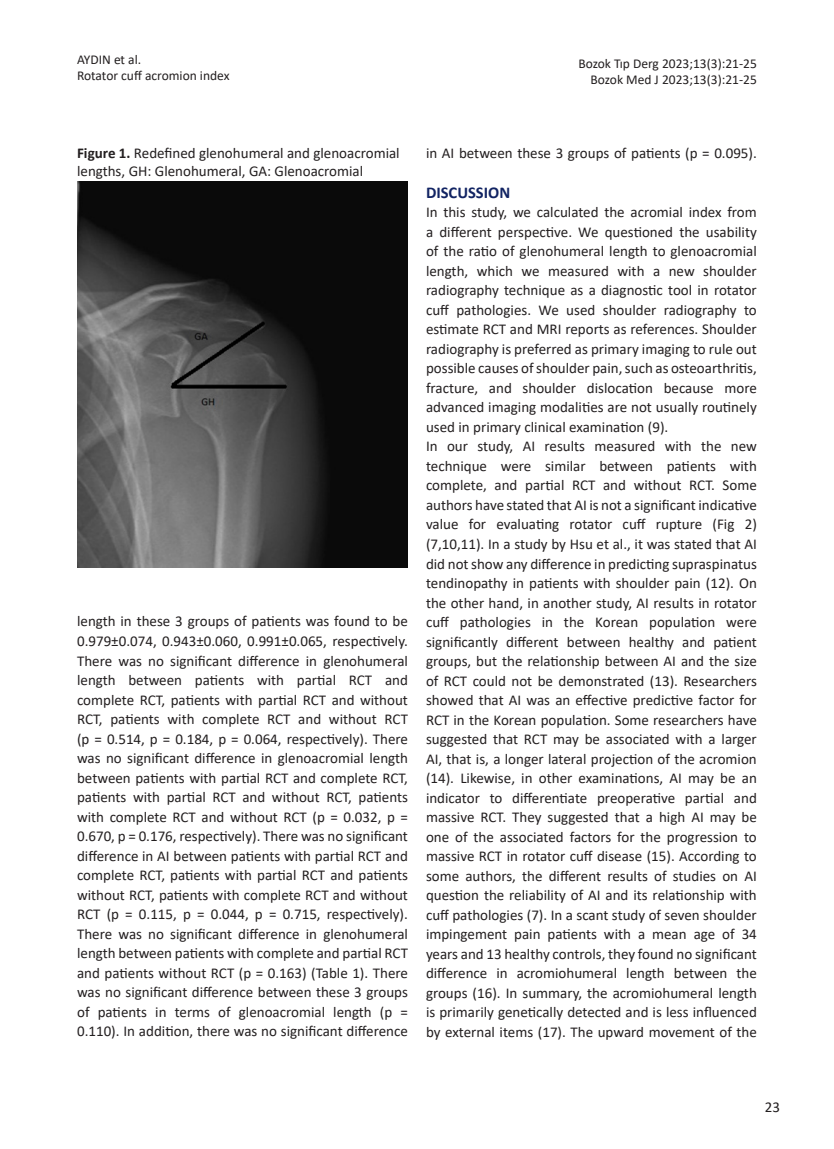
<style>
.page{position:relative;width:834px;height:1149px;background:#fff}
.page>*{position:absolute;margin:0;border:0;box-sizing:border-box;transform-origin:0 0}
.BAŞLIK{font:700 16.5px "Calibri";color:#122463}
.t1{font:15px/19.5px "Calibri";color:#231f20;text-align:justify}
.t2{font:13.5px "Calibri";color:#231f20}
.s1{font-weight:700}
</style>
<div class="page">
<img style="left:77px;top:181px;width:331px;height:386px">
<p class="t2" style="left:77px;top:50px;width:66px">AYDIN et al.</p>
<p class="t2" style="left:77px;top:66px;width:154px">Rotator cuff acromion index</p>
<p class="t2" style="left:578px;top:54px;width:180px">Bozok Tıp Derg 2023;13(3):21-25</p>
<p class="t2" style="left:590px;top:71px;width:168px">Bozok Med J 2023;13(3):21-25</p>
<p class="t1" style="left:77px;top:144px;width:324px;line-height:18px"><span class="s1">Figure 1.</span> Redefined glenohumeral and glenoacromial lengths, GH: Glenohumeral, GA: Glenoacromial</p>
<p class="t1" style="left:77px;top:611px;width:332px">length in these 3 groups of patients was found to be 0.979±0.074, 0.943±0.060, 0.991±0.065, respectively.<br>There was no significant difference in glenohumeral length between patients with partial RCT and complete RCT, patients with partial RCT and without RCT, patients with complete RCT and without RCT (p = 0.514, p = 0.184, p = 0.064, respectively). There was no significant difference in glenoacromial length between patients with partial RCT and complete RCT, patients with partial RCT and without RCT, patients with complete RCT and without RCT (p = 0.032, p = 0.670, p = 0.176, respectively). There was no significant difference in AI between patients with partial RCT and complete RCT, patients with partial RCT and patients without RCT, patients with complete RCT and without RCT (p = 0.115, p = 0.044, p = 0.715, respectively).<br>There was no significant difference in glenohumeral length between patients with complete and partial RCT and patients without RCT (p = 0.163) (Table 1). There was no significant difference between these 3 groups of patients in terms of glenoacromial length (p = 0.110). In addition, there was no significant difference</p>
<p class="t1" style="left:426px;top:143px;width:332px">in AI between these 3 groups of patients (p = 0.095).</p>
<p class="BAŞLIK" style="left:426px;top:180px;width:86px">DISCUSSION</p>
<p class="t1" style="left:426px;top:202px;width:332px">In this study, we calculated the acromial index from a different perspective. We questioned the usability of the ratio of glenohumeral length to glenoacromial length, which we measured with a new shoulder radiography technique as a diagnostic tool in rotator cuff pathologies. We used shoulder radiography to estimate RCT and MRI reports as references. Shoulder radiography is preferred as primary imaging to rule out possible causes of shoulder pain, such as osteoarthritis, fracture, and shoulder dislocation because more advanced imaging modalities are not usually routinely used in primary clinical examination (9).</p>
<p class="t1" style="left:426px;top:436px;width:332px">In our study, AI results measured with the new technique were similar between patients with complete, and partial RCT and without RCT. Some authors have stated that AI is not a significant indicative value for evaluating rotator cuff rupture (Fig 2) (7,10,11). In a study by Hsu et al., it was stated that AI did not show any difference in predicting supraspinatus tendinopathy in patients with shoulder pain (12). On the other hand, in another study, AI results in rotator cuff pathologies in the Korean population were significantly different between healthy and patient groups, but the relationship between AI and the size of RCT could not be demonstrated (13). Researchers showed that AI was an effective predictive factor for RCT in the Korean population. Some researchers have suggested that RCT may be associated with a larger AI, that is, a longer lateral projection of the acromion (14). Likewise, in other examinations, AI may be an indicator to differentiate preoperative partial and massive RCT. They suggested that a high AI may be one of the associated factors for the progression to massive RCT in rotator cuff disease (15). According to some authors, the different results of studies on AI question the reliability of AI and its relationship with cuff pathologies (7). In a scant study of seven shoulder impingement pain patients with a mean age of 34 years and 13 healthy controls, they found no significant difference in acromiohumeral length between the groups (16). In summary, the acromiohumeral length is primarily genetically detected and is less influenced by external items (17). The upward movement of the</p>
<p class="t1" style="left:764px;top:1096px;width:17px">23</p>
</div>
